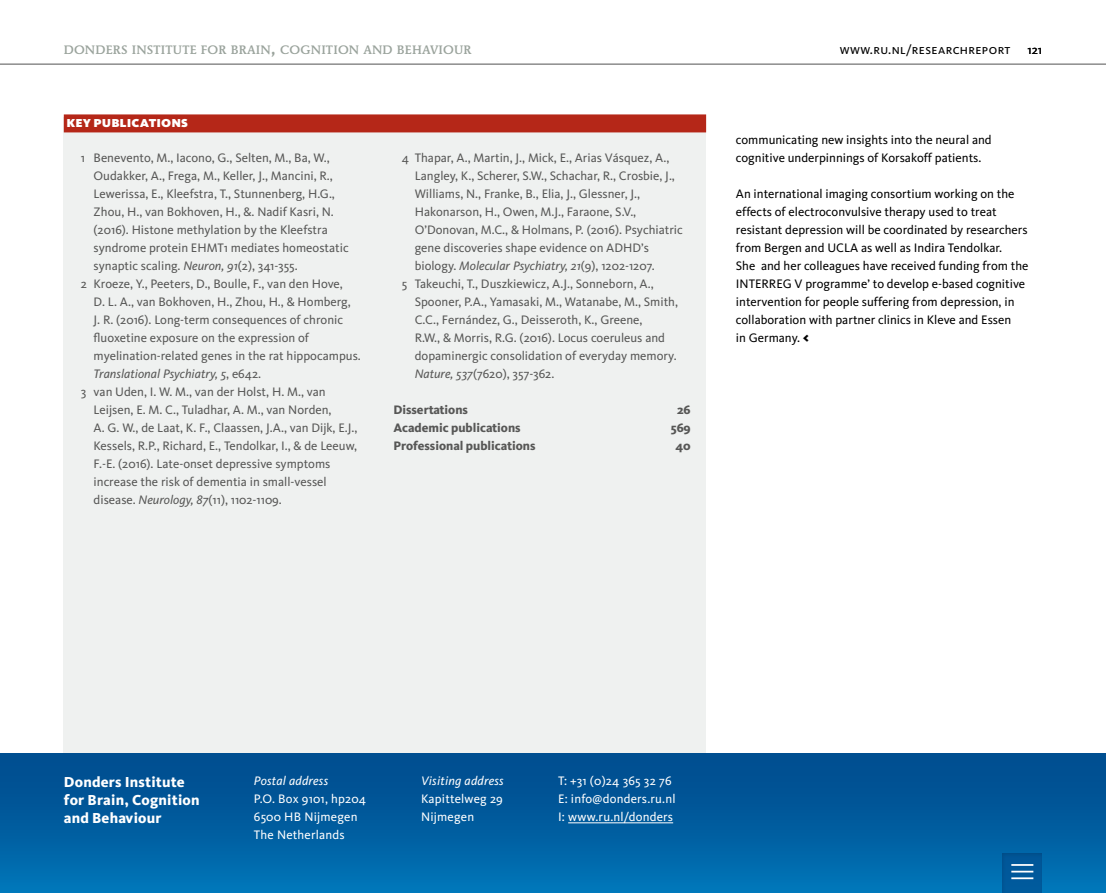
<style>
.page{position:relative;width:1106px;height:893px;background:#fff}
.page>*{position:absolute;margin:0;border:0;box-sizing:border-box;transform-origin:0 0}
.t1{font:800 15px/18px "Kievit";letter-spacing:.015em;color:#fff}
.t2{font:15px "Kievit Black SC";letter-spacing:.005em;color:#fff}
.t3{font:13.5px "Kievit Book SC";letter-spacing:.03em;color:#000}
.t4{font:12.75px "Kievit";color:#575756}
.t5{font:12.75px/18px "Kievit";color:#000}
.t6{font:12.75px/18px "Kievit";letter-spacing:.015em;color:#fff}
.t7{font:800 12.75px "Kievit";color:#575756}
.t8{font:italic 12.75px "Kievit";color:#575756}
.t9{font:italic 12.75px "Kievit";letter-spacing:.015em;color:#fff}
.t10{font:12.15px "Mendoza Rom ITC Medi OS";letter-spacing:.015em;color:#9aa39c}
.s1{font-size:17.25px}
.s2{font-style:italic}
.s3{font-style:normal}
.s4{font-family:"Kievit Black SC";font-size:15px}
</style>
<div class="page">
<div style="left:64px;top:117px;width:642px;height:639px;background:#eff1f0"></div>
<div style="left:64px;top:114px;width:642px;height:18px;background:#b52718"></div>
<div style="left:0;top:753px;width:1106px;height:140px;background:linear-gradient(to bottom,#00488a,#0074b6)"></div>
<hr style="left:568px;top:822px;width:105px;height:1px;background:#fff">
<hr style="left:0;top:64px;width:1106px;height:1px;background:#878787">
<div style="left:988px;top:845px;width:66px;height:48px;background:#000;opacity:.2"></div>
<hr style="left:1011px;top:864px;width:22px;height:2px;background:#fff">
<svg style="left:1011px;top:871px;width:22px;height:1px"></svg>
<hr style="left:1011px;top:877px;width:22px;height:2px;background:#fff">
<p class="t10" style="left:64px;top:42px;width:409px">DONDERS INSTITUTE FOR BRAIN<span class="s1">,</span> COGNITION AND BEHAVIOUR</p>
<p class="t3" style="left:839px;top:42px;width:172px">www.ru.nl/researchreport</p>
<p class="t5" style="left:1027px;top:41px;width:16px">121</p>
<p class="t2" style="left:66px;top:113px;width:123px">key publications</p>
<p class="t4" style="left:81px;top:151px;width:250px">1 Benevento, M., Iacono, G., Selten, M., Ba, W.,</p>
<p class="t4" style="left:94px;top:169px;width:241px">Oudakker, A., Frega, M., Keller, J., Mancini, R.,</p>
<p class="t4" style="left:94px;top:187px;width:243px">Lewerissa, E., Kleefstra, T., Stunnenberg, H.G.,</p>
<p class="t4" style="left:94px;top:205px;width:242px">Zhou, H., van Bokhoven, H., &amp;. Nadif Kasri, N.</p>
<p class="t4" style="left:94px;top:223px;width:236px">(2016). Histone methylation by the Kleefstra</p>
<p class="t4" style="left:94px;top:241px;width:257px">syndrome protein EHMT1 mediates homeostatic</p>
<p class="t4" style="left:94px;top:259px;width:206px">synaptic scaling. <span class="s2">Neuron, 91</span>(2), 341-355.</p>
<p class="t4" style="left:81px;top:277px;width:263px">2 Kroeze, Y., Peeters, D., Boulle, F., van den Hove,</p>
<p class="t4" style="left:94px;top:295px;width:259px">D. L. A., van Bokhoven, H., Zhou, H., &amp; Homberg,</p>
<p class="t4" style="left:94px;top:313px;width:251px">J. R. (2016). Long-term consequences of chronic</p>
<p class="t4" style="left:94px;top:331px;width:217px">fluoxetine exposure on the expression of</p>
<p class="t4" style="left:94px;top:349px;width:269px">myelination-related genes in the rat hippocampus.</p>
<p class="t8" style="left:94px;top:366px;width:169px">Translational Psychiatry, 5<span class="s3">, e642.</span></p>
<p class="t4" style="left:81px;top:385px;width:246px">3 van Uden, I. W. M., van der Holst, H. M., van</p>
<p class="t4" style="left:94px;top:403px;width:239px">Leijsen, E. M. C., Tuladhar, A. M., van Norden,</p>
<p class="t4" style="left:94px;top:421px;width:265px">A. G. W., de Laat, K. F., Claassen, J.A., van Dijk, E.J.,</p>
<p class="t4" style="left:94px;top:439px;width:265px">Kessels, R.P., Richard, E., Tendolkar, I., &amp; de Leeuw,</p>
<p class="t4" style="left:94px;top:457px;width:238px">F.-E. (2016). Late-onset depressive symptoms</p>
<p class="t4" style="left:94px;top:475px;width:235px">increase the risk of dementia in small-vessel</p>
<p class="t4" style="left:94px;top:493px;width:190px">disease. <span class="s2">Neurology, 87</span>(11), 1102-1109.</p>
<p class="t4" style="left:402px;top:151px;width:269px">4 Thapar, A., Martin, J., Mick, E., Arias Vásquez, A.,</p>
<p class="t4" style="left:415px;top:169px;width:262px">Langley, K., Scherer, S.W., Schachar, R., Crosbie, J.,</p>
<p class="t4" style="left:415px;top:187px;width:227px">Williams, N., Franke, B., Elia, J., Glessner, J.,</p>
<p class="t4" style="left:415px;top:205px;width:223px">Hakonarson, H., Owen, M.J., Faraone, S.V.,</p>
<p class="t4" style="left:415px;top:223px;width:269px">O’Donovan, M.C., &amp; Holmans, P. (2016). Psychiatric</p>
<p class="t4" style="left:415px;top:241px;width:236px">gene discoveries shape evidence on ADHD’s</p>
<p class="t4" style="left:415px;top:259px;width:241px">biology. <span class="s2">Molecular Psychiatry, 21</span>(9), 1202-1207.</p>
<p class="t4" style="left:402px;top:277px;width:253px">5 Takeuchi, T., Duszkiewicz, A.J., Sonneborn, A.,</p>
<p class="t4" style="left:415px;top:295px;width:265px">Spooner, P.A., Yamasaki, M., Watanabe, M., Smith,</p>
<p class="t4" style="left:415px;top:313px;width:229px">C.C., Fernández, G., Deisseroth, K., Greene,</p>
<p class="t4" style="left:415px;top:331px;width:252px">R.W., &amp; Morris, R.G. (2016). Locus coeruleus and</p>
<p class="t4" style="left:415px;top:349px;width:263px">dopaminergic consolidation of everyday memory.</p>
<p class="t4" style="left:415px;top:367px;width:141px"><span class="s2">Nature, 537</span>(7620), 357-362.</p>
<p class="t7" style="left:393px;top:402px;width:76px">Dissertations</p>
<p class="t7" style="left:677px;top:402px;width:15px">26</p>
<p class="t7" style="left:393px;top:420px;width:129px">Academic publications</p>
<p class="t7" style="left:671px;top:420px;width:21px">569</p>
<p class="t7" style="left:393px;top:438px;width:143px">Professional publications</p>
<p class="t7" style="left:675px;top:438px;width:17px">40</p>
<p class="t5" style="left:736px;top:131px;width:257px">communicating new insights into the neural and cognitive underpinnings of Korsakoff patients.</p>
<p class="t5" style="left:736px;top:185px;width:294px">An international imaging consortium working on the effects of electroconvulsive therapy used to treat resistant depression will be coordinated by researchers from Bergen and UCLA as well as Indira Tendolkar.<br>She and her colleagues have received funding from the INTERREG V programme’ to develop e-based cognitive intervention for people suffering from depression, in collaboration with partner clinics in Kleve and Essen<br>in Germany. <span class="s4">&lt;</span></p>
<p class="t1" style="left:64px;top:773px;width:137px">Donders Institute for Brain, Cognition and Behaviour</p>
<p class="t9" style="left:254px;top:773px;width:76px">Postal address</p>
<p class="t6" style="left:254px;top:790px;width:114px">P.O. Box 9101, hp204<br>6500 HB Nijmegen<br>The Netherlands</p>
<p class="t9" style="left:421px;top:773px;width:84px">Visiting address</p>
<p class="t6" style="left:421px;top:790px;width:83px">Kapittelweg 29<br>Nijmegen</p>
<p class="t6" style="left:558px;top:772px;width:119px">T: +31 (0)24 365 32 76<br>E: info@donders.ru.nl<br>I: www.ru.nl/donders</p>
</div>
